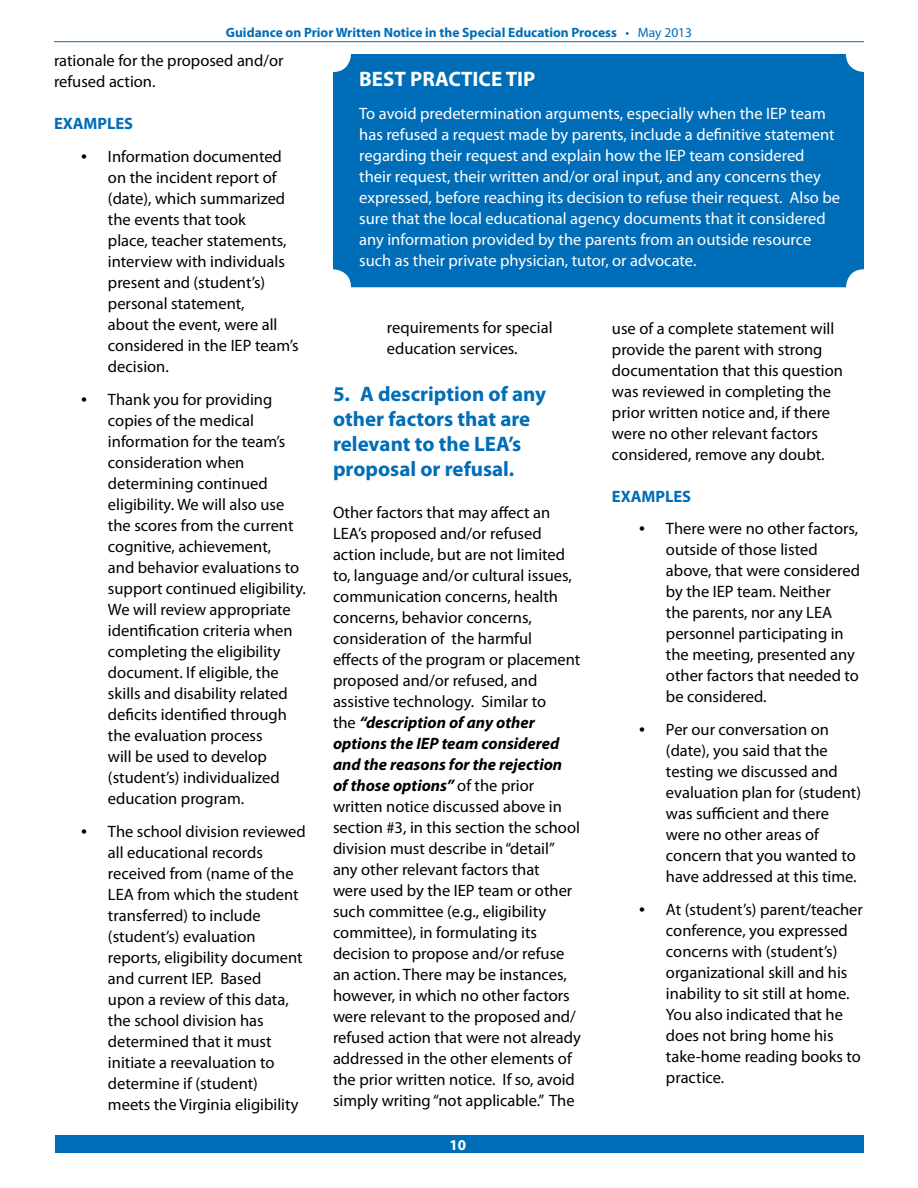
<style>
.page{position:relative;width:918px;height:1188px;background:#fff}
.page>*{position:absolute;margin:0;border:0;box-sizing:border-box;transform-origin:0 0}
.t1{font:700 21px/25.2px "Myriad Pro";color:#006db8}
.t2{font:700 21px "Myriad Pro";color:#fff}
.t3{font:16.5px/21px "Myriad Pro";color:#000}
.t4{font:16.5px/21px "Myriad Pro";color:#fff}
.t5{font:700 16.5px "Myriad Pro";color:#006db8}
.t6{font:700 15px "Myriad Pro";color:#fff}
.t7{font:700 13.5px "Myriad Pro";color:#006db8}
.s1{font-weight:400}
.s2{font-size:21px}
.s3{font-weight:700;font-style:italic}
</style>
<div class="page">
<div style="left:55px;top:1135px;width:808px;height:18px;background:#006db8"></div>
<hr style="left:54px;top:41px;width:810px;height:1px;background:#006db8">
<div style="left:333px;top:54px;width:531px;height:233px;background:#006db8;border-radius:18px"></div>
<p class="t7" style="left:226px;top:27px;width:468px">Guidance on Prior Written Notice in the Special Education Process <span class="s1">• May 2013</span></p>
<p class="t3" style="left:54px;top:52px;width:231px">rationale for the proposed and/or refused action.</p>
<p class="t5" style="left:54px;top:117px;width:81px">EXAMPLES</p>
<p class="t3" style="left:108px;top:148px;width:192px;text-indent:-27px"><span class="s2">•</span> Information documented on the incident report of (date), which summarized the events that took<br>place, teacher statements, interview with individuals present and (student’s) personal statement,<br>about the event, were all considered in the IEP team’s decision.</p>
<p class="t3" style="left:108px;top:391px;width:199px;text-indent:-27px"><span class="s2">•</span> Thank you for providing copies of the medical information for the team’s consideration when determining continued eligibility. We will also use the scores from the current cognitive, achievement,<br>and behavior evaluations to support continued eligibility.<br>We will review appropriate identification criteria when completing the eligibility document. If eligible, the skills and disability related deficits identified through the evaluation process<br>will be used to develop (student’s) individualized education program.</p>
<p class="t3" style="left:108px;top:823px;width:199px;text-indent:-27px"><span class="s2">•</span> The school division reviewed all educational records received from (name of the<br>LEA from which the student transferred) to include (student’s) evaluation reports, eligibility document and current IEP. Based<br>upon a review of this data, the school division has determined that it must initiate a reevaluation to determine if (student)<br>meets the Virginia eligibility</p>
<p class="t2" style="left:359px;top:71px;width:178px">BEST PRACTICE TIP</p>
<p class="t4" style="left:359px;top:104px;width:482px">To avoid predetermination arguments, especially when the IEP team has refused a request made by parents, include a definitive statement regarding their request and explain how the IEP team considered their request, their written and/or oral input, and any concerns they expressed, before reaching its decision to refuse their request. Also be sure that the local educational agency documents that it considered any information provided by the parents from an outside resource such as their private physician, tutor, or advocate.</p>
<p class="t3" style="left:387px;top:319px;width:167px">requirements for special education services.</p>
<p class="t1" style="left:333px;top:383px;width:215px">5. A description of any other factors that are relevant to the LEA’s proposal or refusal.</p>
<p class="t3" style="left:333px;top:504px;width:249px">Other factors that may affect an LEA’s proposed and/or refused action include, but are not limited to, language and/or cultural issues, communication concerns, health concerns, behavior concerns, consideration of the harmful effects of the program or placement proposed and/or refused, and assistive technology. Similar to<br>the <span class="s3">“description of any other options the IEP team considered and the reasons for the rejection of those options”</span> of the prior written notice discussed above in section #3, in this section the school division must describe in “detail” any other relevant factors that<br>were used by the IEP team or other such committee (e.g., eligibility committee), in formulating its decision to propose and/or refuse an action. There may be instances, however, in which no other factors were relevant to the proposed and/ refused action that were not already addressed in the other elements of the prior written notice. If so, avoid simply writing “not applicable.” The</p>
<p class="t6" style="left:450px;top:1139px;width:18px">10</p>
<p class="t3" style="left:612px;top:319px;width:233px">use of a complete statement will provide the parent with strong documentation that this question was reviewed in completing the prior written notice and, if there were no other relevant factors considered, remove any doubt.</p>
<p class="t5" style="left:612px;top:490px;width:81px">EXAMPLES</p>
<p class="t3" style="left:666px;top:520px;width:196px;text-indent:-27px"><span class="s2">•</span> There were no other factors, outside of those listed above, that were considered by the IEP team. Neither<br>the parents, nor any LEA personnel participating in the meeting, presented any other factors that needed to be considered.</p>
<p class="t3" style="left:666px;top:721px;width:197px;text-indent:-27px"><span class="s2">•</span> Per our conversation on (date), you said that the testing we discussed and evaluation plan for (student) was sufficient and there were no other areas of concern that you wanted to have addressed at this time.</p>
<p class="t3" style="left:666px;top:901px;width:198px;text-indent:-27px"><span class="s2">•</span> At (student’s) parent/teacher conference, you expressed concerns with (student’s) organizational skill and his inability to sit still at home.<br>You also indicated that he does not bring home his take-home reading books to practice.</p>
</div>
